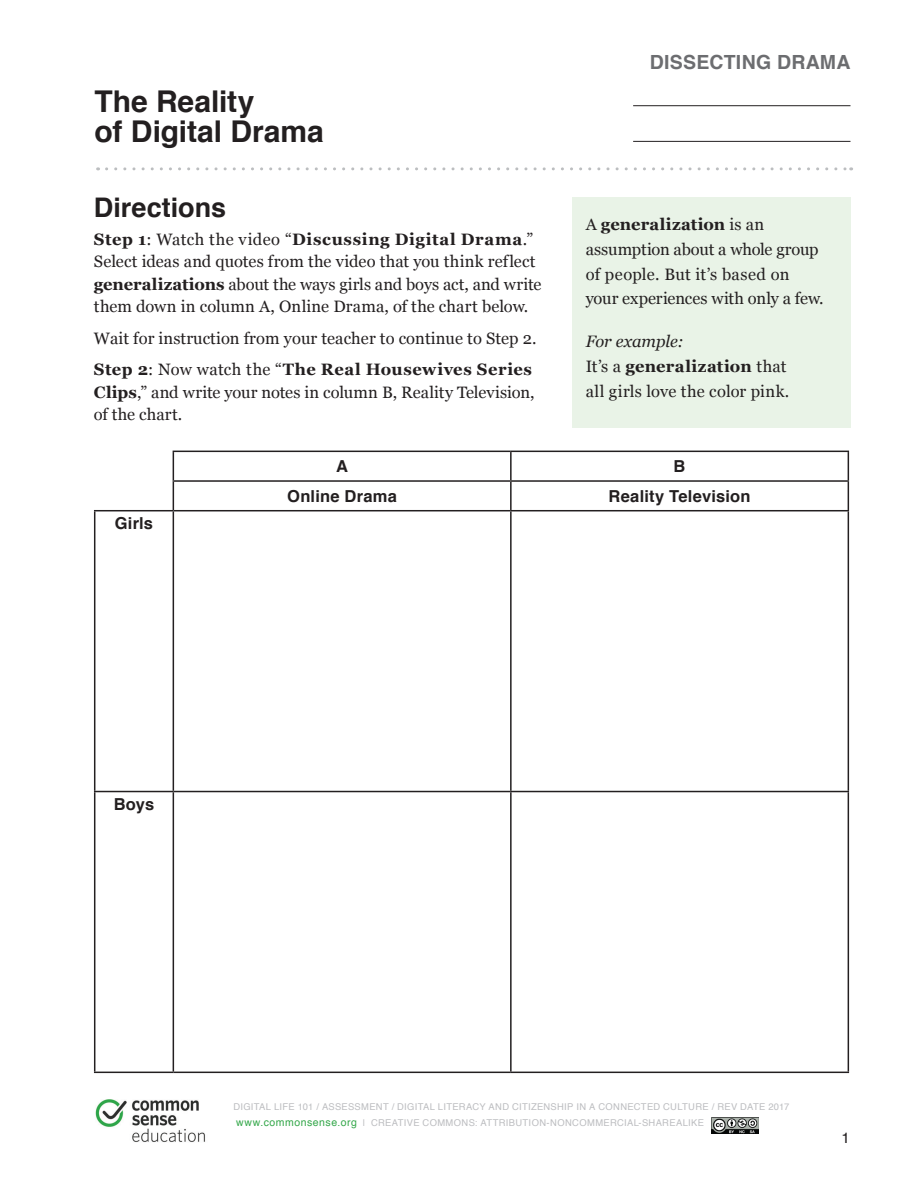
<style>
.page{position:relative;width:918px;height:1188px;background:#fff}
.page>*{position:absolute;margin:0;border:0;box-sizing:border-box;transform-origin:0 0}
.t1{font:700 30px/30px "Helvetica";letter-spacing:-.005em;color:#231f20}
.Header_-_Mid_High_Sc{font:700 27px "Helvetica";color:#231f20}
.t2{font:700 19.5px "Helvetica";letter-spacing:.015em;color:#6c6d70}
.Text_-_Mid___Highsch{font:16.5px/24.8px "Georgia";letter-spacing:.005em;color:#231f20}
.t3{font:700 16.5px "Helvetica";letter-spacing:.01em;color:#231f20}
.t4{font:15px "Helvetica";color:#231f20}
.t5{font:9.3px "Helvetica";letter-spacing:.035em;color:#bcbdc0}
.s1{font-weight:700}
.s2{font-style:italic}
.s3{font-size:10.5px;color:#33a749}
</style>
<div class="page">
<hr style="left:633px;top:105px;width:217px;height:1px;background:#231f20">
<hr style="left:633px;top:141px;width:217px;height:1px;background:#231f20">
<svg style="left:107px;top:167px;width:745px;height:3px"></svg>
<img style="left:712px;top:1117px;width:47px;height:17px">
<img style="left:95px;top:1099px;width:110px;height:44px">
<hr style="left:173px;top:451px;width:338px;height:1px;background:#231f20">
<hr style="left:511px;top:451px;width:338px;height:1px;background:#231f20">
<hr style="left:510px;top:452px;width:2px;height:28px;background:#231f20">
<hr style="left:173px;top:480px;width:338px;height:2px;background:#231f20">
<svg style="left:173px;top:452px;width:1px;height:58px"></svg>
<hr style="left:511px;top:480px;width:338px;height:2px;background:#231f20">
<hr style="left:510px;top:482px;width:2px;height:28px;background:#231f20">
<svg style="left:848px;top:452px;width:1px;height:58px"></svg>
<hr style="left:94px;top:510px;width:79px;height:1px;background:#231f20">
<hr style="left:94px;top:511px;width:1px;height:280px;background:#231f20">
<hr style="left:173px;top:510px;width:338px;height:1px;background:#231f20">
<hr style="left:173px;top:511px;width:1px;height:280px;background:#231f20">
<hr style="left:511px;top:510px;width:338px;height:1px;background:#231f20">
<hr style="left:510px;top:511px;width:2px;height:280px;background:#231f20">
<hr style="left:848px;top:511px;width:1px;height:280px;background:#231f20">
<hr style="left:94px;top:791px;width:79px;height:1px;background:#231f20">
<hr style="left:94px;top:792px;width:1px;height:280px;background:#231f20">
<hr style="left:173px;top:791px;width:338px;height:1px;background:#231f20">
<hr style="left:173px;top:792px;width:1px;height:280px;background:#231f20">
<hr style="left:511px;top:791px;width:338px;height:1px;background:#231f20">
<hr style="left:510px;top:792px;width:2px;height:280px;background:#231f20">
<hr style="left:848px;top:792px;width:1px;height:280px;background:#231f20">
<hr style="left:94px;top:1072px;width:79px;height:1px;background:#231f20">
<hr style="left:173px;top:1072px;width:338px;height:1px;background:#231f20">
<hr style="left:511px;top:1072px;width:338px;height:1px;background:#231f20">
<div style="left:572px;top:197px;width:279px;height:231px;background:#e9f3e7"></div>
<h1 class="t1" style="left:94px;top:87px;width:231px">The Reality<br>of Digital Drama</h1>
<p class="Header_-_Mid_High_Sc" style="left:94px;top:186px;width:134px">Directions</p>
<p class="Text_-_Mid___Highsch" style="left:94px;top:227px;width:449px;line-height:22.5px"><span class="s1">Step 1</span>: Watch the video “<span class="s1">Discussing Digital Drama</span>.” Select ideas and quotes from the video that you think reflect <span class="s1">generalizations</span> about the ways girls and boys act, and write them down in column A, Online Drama, of the chart below.</p>
<p class="Text_-_Mid___Highsch" style="left:94px;top:325px;width:444px">Wait for instruction from your teacher to continue to Step 2.</p>
<p class="Text_-_Mid___Highsch" style="left:94px;top:358px;width:442px;line-height:22.5px"><span class="s1">Step 2</span>: Now watch the “<span class="s1">The Real Housewives Series<br>Clips</span>,” and write your notes in column B, Reality Television, of the chart.</p>
<p class="t2" style="left:650px;top:46px;width:202px">DISSECTING DRAMA</p>
<p class="Text_-_Mid___Highsch" style="left:586px;top:211px;width:239px">A <span class="s1">generalization</span> is an assumption about a whole group of people. But it’s based on your experiences with only a few.</p>
<p class="Text_-_Mid___Highsch" style="left:586px;top:329px;width:205px"><span class="s2">For example:<br></span>It’s a <span class="s1">generalization</span> that all girls love the color pink.</p>
<p class="t3" style="left:115px;top:510px;width:40px">Girls</p>
<p class="t3" style="left:114px;top:791px;width:42px">Boys</p>
<p class="t3" style="left:336px;top:453px;width:13px">A</p>
<p class="t3" style="left:674px;top:453px;width:13px">B</p>
<p class="t3" style="left:287px;top:483px;width:111px">Online Drama</p>
<p class="t3" style="left:609px;top:483px;width:143px">Reality Television</p>
<p class="t5" style="left:233px;top:1100px;width:558px">DIGITAL LIFE 101 / ASSESSMENT / DIGITAL LITERACY AND CITIZENSHIP IN A CONNECTED CULTURE / REV DATE 2017</p>
<p class="t5" style="left:236px;top:1116px;width:469px"><span class="s3">www.commonsense.org</span> | CREATIVE COMMONS: ATTRIBUTION-NONCOMMERCIAL-SHAREALIKE</p>
<p class="t4" style="left:842px;top:1126px;width:10px">1</p>
</div>
